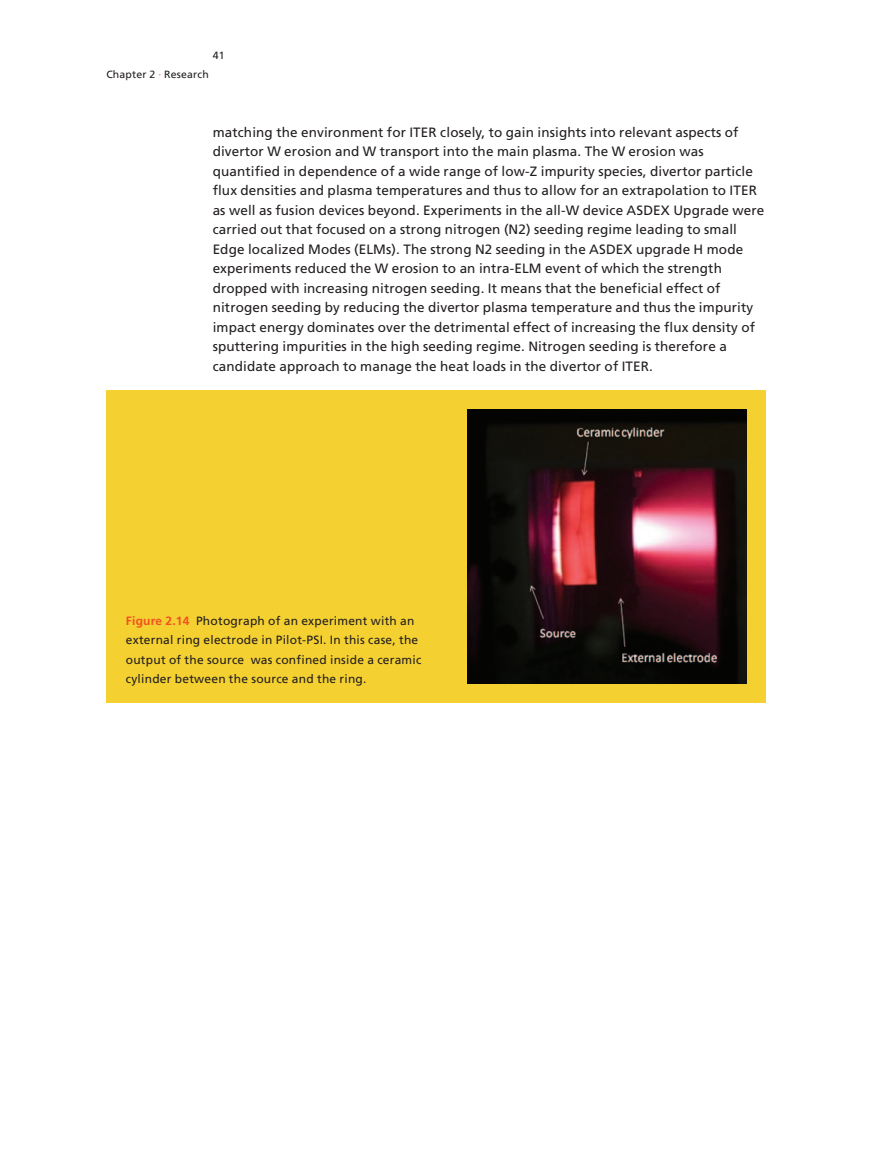
<style>
.page{position:relative;width:872px;height:1149px;background:#fff}
.page>*{position:absolute;margin:0;border:0;box-sizing:border-box;transform-origin:0 0}
.t1{font:13.5px/19.5px "Frutiger LT Std";letter-spacing:.01em;color:#231f20}
.t2{font:12px/19.5px "Frutiger LT Std";letter-spacing:.02em;color:#231f20}
.t3{font:10.5px "Frutiger LT Std";letter-spacing:.02em;color:#231f20}
.s1{color:#f15122}
.s2{font-weight:700;color:#f15122}
</style>
<div class="page">
<div style="left:106px;top:390px;width:659px;height:312px;background:#f4d031"></div>
<img style="left:467px;top:410px;width:279px;height:272px">
<p class="t3" style="left:213px;top:49px;width:13px">41</p>
<p class="t3" style="left:106px;top:68px;width:104px">Chapter 2 <span class="s1">·</span> Research</p>
<p class="t1" style="left:213px;top:122px;width:553px">matching the environment for ITER closely, to gain insights into relevant aspects of divertor W erosion and W transport into the main plasma. The W erosion was quantified in dependence of a wide range of low-Z impurity species, divertor particle flux densities and plasma temperatures and thus to allow for an extrapolation to ITER as well as fusion devices beyond. Experiments in the all-W device ASDEX Upgrade were carried out that focused on a strong nitrogen (N2) seeding regime leading to small Edge localized Modes (ELMs). The strong N2 seeding in the ASDEX upgrade H mode experiments reduced the W erosion to an intra-ELM event of which the strength dropped with increasing nitrogen seeding. It means that the beneficial effect of nitrogen seeding by reducing the divertor plasma temperature and thus the impurity impact energy dominates over the detrimental effect of increasing the flux density of sputtering impurities in the high seeding regime. Nitrogen seeding is therefore a candidate approach to manage the heat loads in the divertor of ITER.</p>
<p class="t2" style="left:126px;top:610px;width:297px"><span class="s2">Figure 2.14</span> Photograph of an experiment with an external ring electrode in Pilot-PSI. In this case, the output of the source was confined inside a ceramic cylinder between the source and the ring.</p>
</div>
